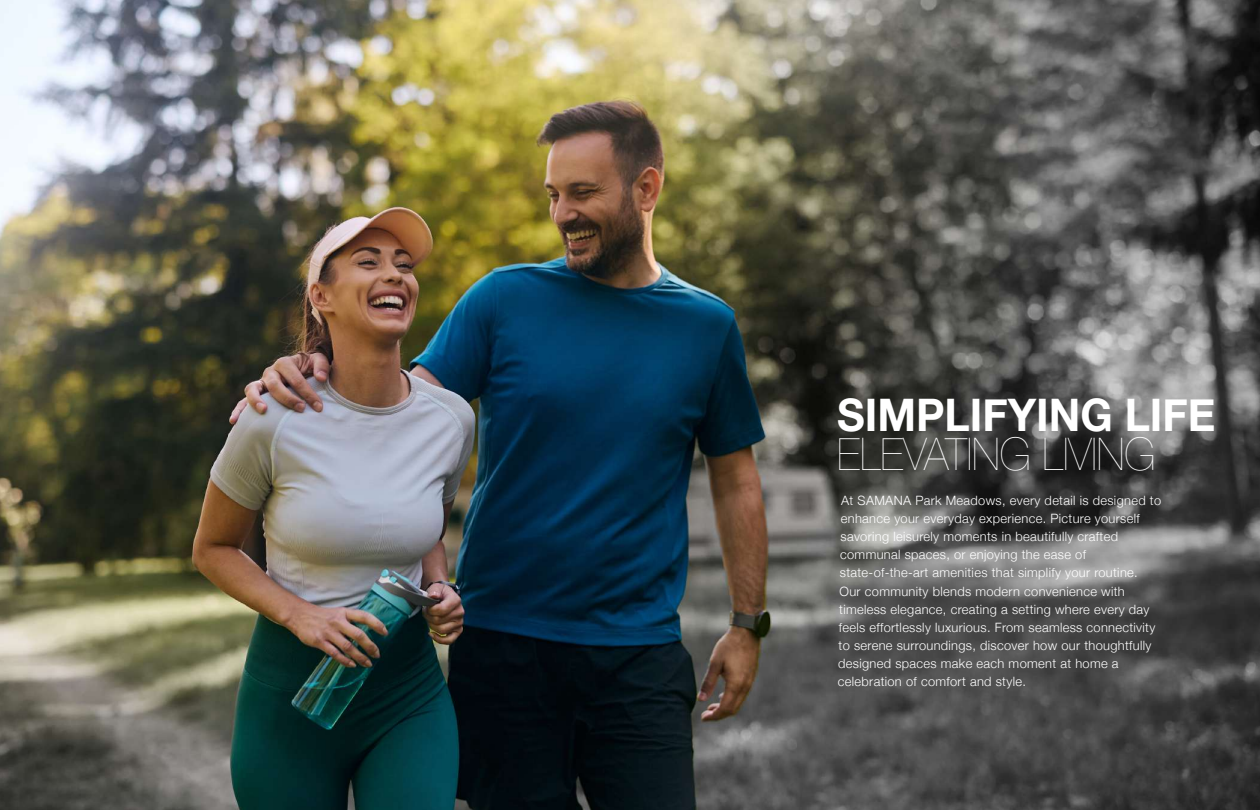
<style>
.page{position:relative;width:1260px;height:810px;background:#fff}
.page>*{position:absolute;margin:0;border:0;box-sizing:border-box;transform-origin:0 0}
.t1{font:700 44.88px "Helvetica Neue";color:#fff;scale:.95 1}
.t2{font:200 44.88px "Helvetica Neue";color:#fff;scale:.95 1}
.t3{font:300 12.88px/18.2px "Helvetica Neue";letter-spacing:.025em;color:#fff}
</style>
<div class="page">
<img style="left:0;top:0;width:1260px;height:810px">
<h1 class="t1" style="left:837px;top:379px;width:400px">SIMPLIFYING LIFE</h1>
<h1 class="t2" style="left:837px;top:419px;width:337px">ELEVATING LIVING</h1>
<p class="t3" style="left:838px;top:490px;width:325px">At SAMANA Park Meadows, every detail is designed to enhance your everyday experience. Picture yourself savoring leisurely moments in beautifully crafted communal spaces, or enjoying the ease of state-of-the-art amenities that simplify your routine.<br>Our community blends modern convenience with timeless elegance, creating a setting where every day feels effortlessly luxurious. From seamless connectivity to serene surroundings, discover how our thoughtfully designed spaces make each moment at home a celebration of comfort and style.</p>
</div>
